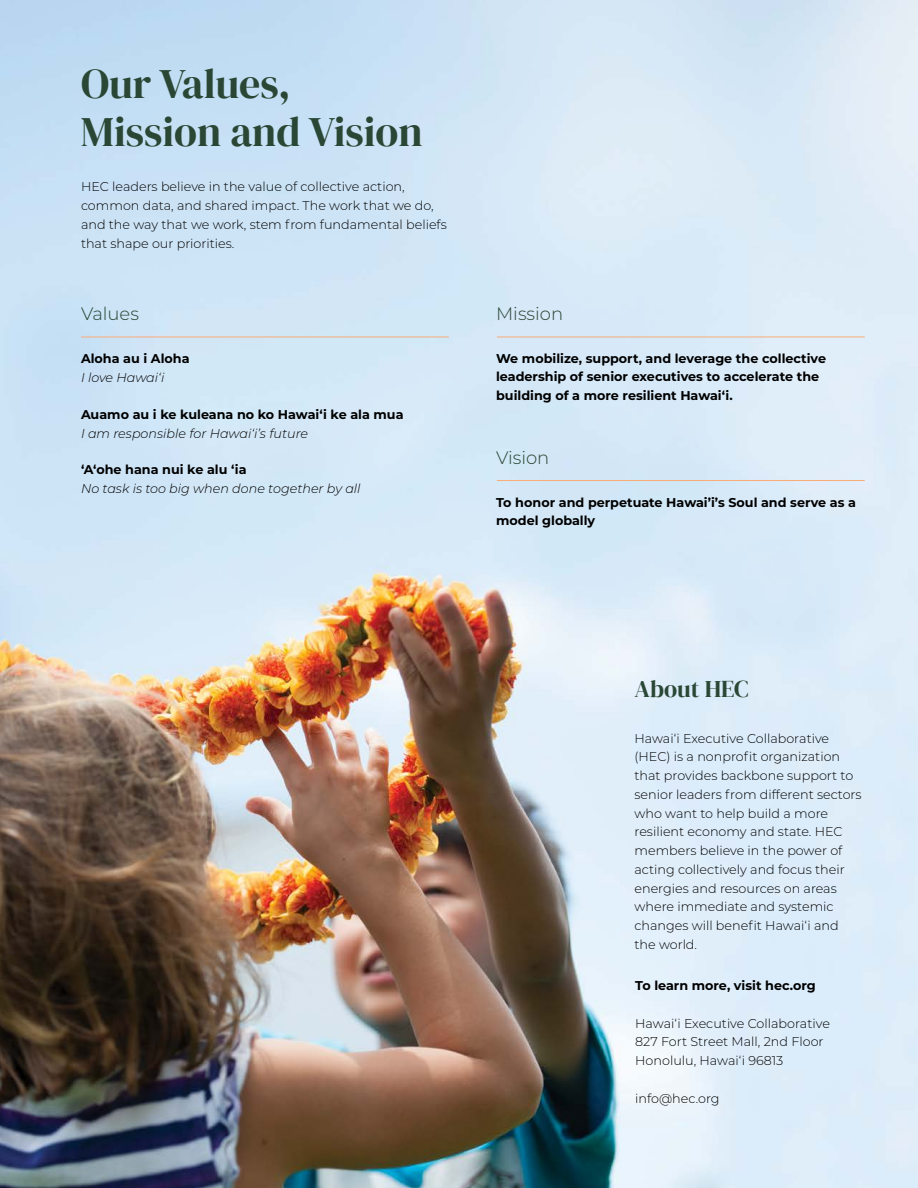
<style>
.page{position:relative;width:918px;height:1188px;background:#fff}
.page>*{position:absolute;margin:0;border:0;box-sizing:border-box;transform-origin:0 0}
.body{font:42px/48px "DM Serif Display";color:#2a4735}
.body-2{font:24px "DM Serif Display";color:#2a4735}
.body-3{font:300 18px "Montserrat";color:#2a4735}
.body-4{font:300 12.75px/18.8px "Montserrat";color:#000}
.body-5{font:700 12.75px/18.5px "Montserrat";color:#000}
.body-6{font:italic 300 12.75px "Montserrat";color:#000}
</style>
<div class="page">
<img style="left:0;top:0;width:918px;height:1188px">
<hr style="left:81px;top:337px;width:368px;height:1px;background:#faac76">
<hr style="left:497px;top:337px;width:368px;height:1px;background:#faac76">
<hr style="left:497px;top:480px;width:368px;height:1px;background:#faac76">
<p class="body" style="left:81px;top:60px;width:343px">Our Values,<br>Mission and Vision</p>
<p class="body-4" style="left:81px;top:177px;width:367px">HEC leaders believe in the value of collective action, common data, and shared impact. The work that we do, and the way that we work, stem from fundamental beliefs that shape our priorities.</p>
<p class="body-3" style="left:81px;top:301px;width:59px">Values</p>
<p class="body-5" style="left:81px;top:349px;width:110px">Aloha au i Aloha</p>
<p class="body-6" style="left:81px;top:369px;width:85px">I love Hawai‘i</p>
<p class="body-5" style="left:81px;top:404px;width:324px">Auamo au i ke kuleana no ko Hawai‘i ke ala mua</p>
<p class="body-6" style="left:81px;top:424px;width:229px">I am responsible for Hawai‘i’s future</p>
<p class="body-5" style="left:81px;top:460px;width:167px">‘A‘ohe hana nui ke alu ‘ia</p>
<p class="body-6" style="left:81px;top:480px;width:281px">No task is too big when done together by all</p>
<p class="body-3" style="left:496px;top:301px;width:69px">Mission</p>
<p class="body-5" style="left:496px;top:349px;width:331px">We mobilize, support, and leverage the collective leadership of senior executives to accelerate the building of a more resilient Hawai‘i.</p>
<p class="body-3" style="left:496px;top:445px;width:55px">Vision</p>
<p class="body-5" style="left:496px;top:493px;width:361px;line-height:18px">To honor and perpetuate Hawai’i’s Soul and serve as a model globally</p>
<p class="body-2" style="left:634px;top:675px;width:116px">About HEC</p>
<p class="body-4" style="left:634px;top:728px;width:229px">Hawai‘i Executive Collaborative (HEC) is a nonprofit organization that provides backbone support to senior leaders from different sectors who want to help build a more resilient economy and state. HEC members believe in the power of acting collectively and focus their energies and resources on areas where immediate and systemic changes will benefit Hawai‘i and</p>
<p class="body-4" style="left:634px;top:935px;width:64px">the world.</p>
<p class="body-5" style="left:635px;top:976px;width:182px">To learn more, visit hec.org</p>
<p class="body-4" style="left:635px;top:1013px;width:196px">Hawai‘i Executive Collaborative</p>
<p class="body-4" style="left:635px;top:1032px;width:190px">827 Fort Street Mall, 2nd Floor</p>
<p class="body-4" style="left:635px;top:1051px;width:150px">Honolulu, Hawai‘i 96813</p>
<p class="body-4" style="left:635px;top:1088px;width:86px">info@hec.org</p>
</div>
